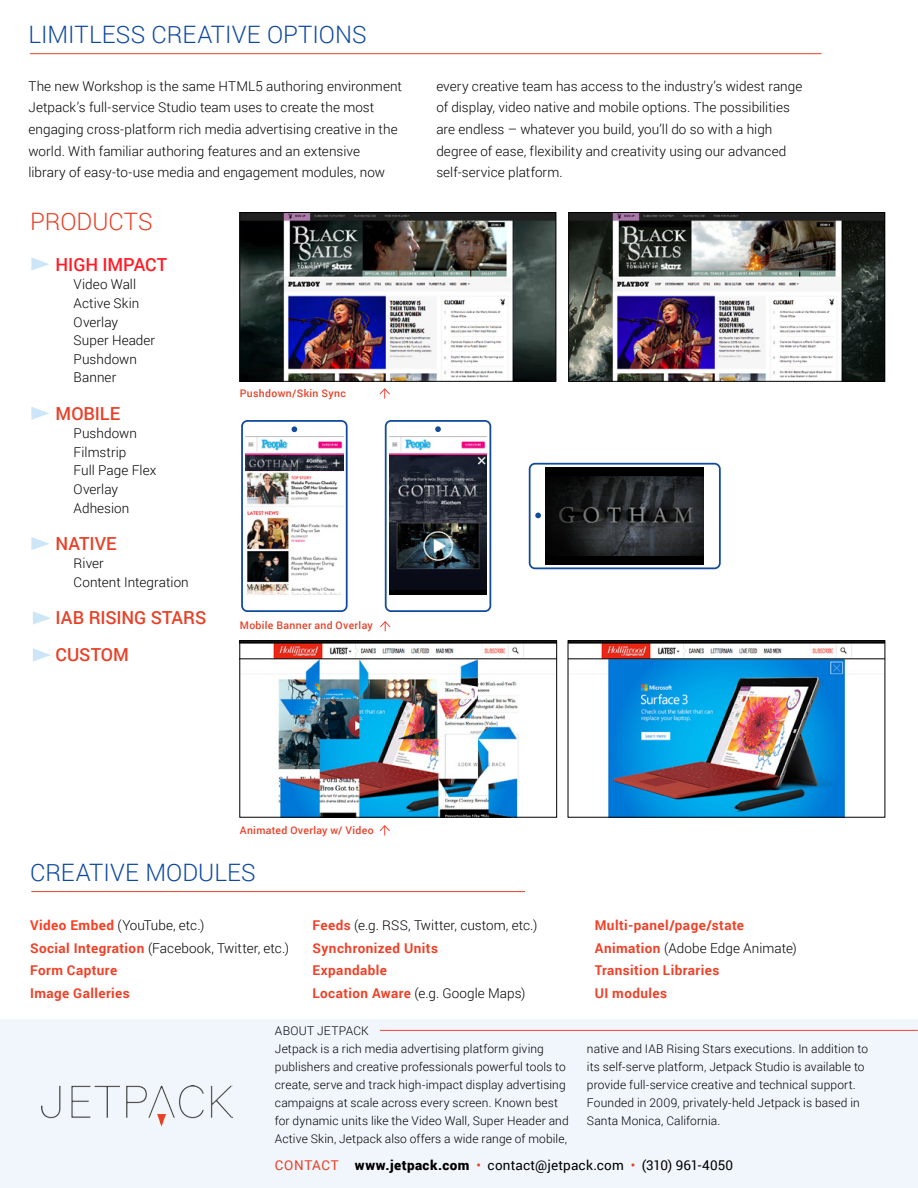
<style>
.page{position:relative;width:918px;height:1188px;background:#fff}
.page>*{position:absolute;margin:0;border:0;box-sizing:border-box;transform-origin:0 0}
.t1{font:300 24px "Roboto";letter-spacing:.005em;color:#0d47a1}
.t2{font:300 24px "Roboto";color:#e84026}
.t3{font:500 18px/37.2px "Roboto";letter-spacing:-.005em;color:#e84026}
.t4{font:500 18px "Roboto";letter-spacing:-.01em;color:#ff1c26}
.t5{font:300 13.5px/18.6px "Roboto";letter-spacing:.005em;color:#000}
.t6{font:700 13.5px/22.5px "Roboto";letter-spacing:.03em;color:#ef4128}
.t7{font:13.5px "Roboto";letter-spacing:.015em;color:#000}
.t8{font:300 12px/18px "Roboto";letter-spacing:.01em;color:#000}
.t9{font:500 10.5px "Roboto";letter-spacing:.035em;color:#e84026}
.s1{color:#ff3a1e}
.s2{font-weight:300;color:#000}
.s3{color:#e84026}
.s4{font-weight:900}
</style>
<div class="page">
<div style="left:0;top:1019px;width:918px;height:169px;background:#f1f6fc"></div>
<hr style="left:380px;top:1030px;width:538px;height:1px;background:#ef4438">
<img style="left:41px;top:1085px;width:191px;height:42px">
<svg style="left:31px;top:257px;width:18px;height:14px"></svg>
<svg style="left:31px;top:407px;width:18px;height:13px"></svg>
<svg style="left:31px;top:537px;width:18px;height:13px"></svg>
<svg style="left:33px;top:611px;width:18px;height:14px"></svg>
<svg style="left:33px;top:648px;width:18px;height:13px"></svg>
<img style="left:242px;top:214px;width:312px;height:165px">
<div style="left:240px;top:212px;width:316px;height:169px;border:1px solid #000"></div>
<img style="left:571px;top:214px;width:312px;height:165px">
<div style="left:569px;top:212px;width:316px;height:169px;border:1px solid #000"></div>
<img style="left:242px;top:643px;width:313px;height:172px">
<div style="left:240px;top:641px;width:317px;height:176px;border:1px solid #000"></div>
<img style="left:570px;top:643px;width:313px;height:172px">
<div style="left:568px;top:641px;width:317px;height:176px;border:1px solid #000"></div>
<svg style="left:379px;top:388px;width:11px;height:11px"></svg>
<svg style="left:379px;top:825px;width:11px;height:10px"></svg>
<hr style="left:31px;top:891px;width:494px;height:1px;background:#e84026">
<svg style="left:241px;top:420px;width:107px;height:192px"></svg>
<img style="left:245px;top:437px;width:98px;height:158px">
<img style="left:245px;top:455px;width:98px;height:16px">
<svg style="left:529px;top:463px;width:192px;height:106px"></svg>
<svg style="left:385px;top:420px;width:106px;height:192px"></svg>
<svg style="left:380px;top:621px;width:11px;height:10px"></svg>
<hr style="left:30px;top:53px;width:792px;height:1px;background:#e84026">
<h1 class="t1" style="left:28px;top:18px;width:340px">LIMITLESS CREATIVE OPTIONS</h1>
<p class="t5" style="left:28px;top:75px;width:375px;line-height:21.6px">The new Workshop is the same HTML5 authoring environment Jetpack’s full-service Studio team uses to create the most engaging cross-platform rich media advertising creative in the world. With familiar authoring features and an extensive<br>library of easy-to-use media and engagement modules, now</p>
<h1 class="t2" style="left:30px;top:205px;width:124px">PRODUCTS</h1>
<h2 class="t4" style="left:56px;top:252px;width:113px">HIGH IMPACT</h2>
<p class="t5" style="left:74px;top:275px;width:83px">Video Wall<br>Active Skin<br>Overlay<br>Super Header<br>Pushdown<br>Banner</p>
<h2 class="t3" style="left:56px;top:394px;width:66px">MOBILE</h2>
<p class="t5" style="left:74px;top:424px;width:84px">Pushdown<br>Filmstrip<br>Full Page Flex<br>Overlay<br>Adhesion</p>
<h2 class="t3" style="left:56px;top:524px;width:63px">NATIVE</h2>
<p class="t5" style="left:74px;top:554px;width:117px">River<br>Content Integration</p>
<h2 class="t3" style="left:56px;top:599px;width:152px">IAB RISING STARS<br>CUSTOM</h2>
<p class="t9" style="left:240px;top:386px;width:108px">Pushdown/Skin Sync</p>
<p class="t9" style="left:240px;top:618px;width:135px">Mobile Banner and Overlay</p>
<p class="t5" style="left:436px;top:75px;width:368px;line-height:21.6px">every creative team has access to the industry’s widest range of display, video native and mobile options. The possibilities are endless – whatever you build, you’ll do so with a high degree of ease, flexibility and creativity using our advanced self-service platform.</p>
<p class="t9" style="left:240px;top:823px;width:135px">Animated Overlay w/ Video</p>
<h1 class="t1" style="left:30px;top:856px;width:227px">CREATIVE MODULES</h1>
<p class="t6" style="left:30px;top:914px;width:261px"><span class="s1">Video Embed</span> <span class="s2">(YouTube, etc.)<br></span>Social Integration <span class="s2">(Facebook, Twitter, etc.)<br></span>Form Capture<br>Image Galleries</p>
<p class="t6" style="left:312px;top:914px;width:226px">Feeds <span class="s2">(e.g. RSS, Twitter, custom, etc.)<br></span>Synchronized Units<br>Expandable<br>Location Aware <span class="s2">(e.g. Google Maps)</span></p>
<p class="t6" style="left:595px;top:914px;width:204px">Multi-panel/page/state<br>Animation <span class="s2">(Adobe Edge Animate)<br></span>Transition Libraries<br>UI modules</p>
<p class="t8" style="left:275px;top:1022px;width:295px">ABOUT JETPACK<br>Jetpack is a rich media advertising platform giving publishers and creative professionals powerful tools to create, serve and track high-impact display advertising campaigns at scale across every screen. Known best for dynamic units like the Video Wall, Super Header and Active Skin, Jetpack also offers a wide range of mobile,</p>
<p class="t8" style="left:587px;top:1040px;width:283px">native and IAB Rising Stars executions. In addition to its self-serve platform, Jetpack Studio is available to provide full-service creative and technical support.<br>Founded in 2009, privately-held Jetpack is based in Santa Monica, California.</p>
<p class="t7" style="left:275px;top:1156px;width:460px"><span class="s3">CONTACT</span> <span class="s4">www.jetpack.com</span> <span class="s3">•</span> contact@jetpack.com <span class="s3">•</span> (310) 961-4050</p>
</div>
